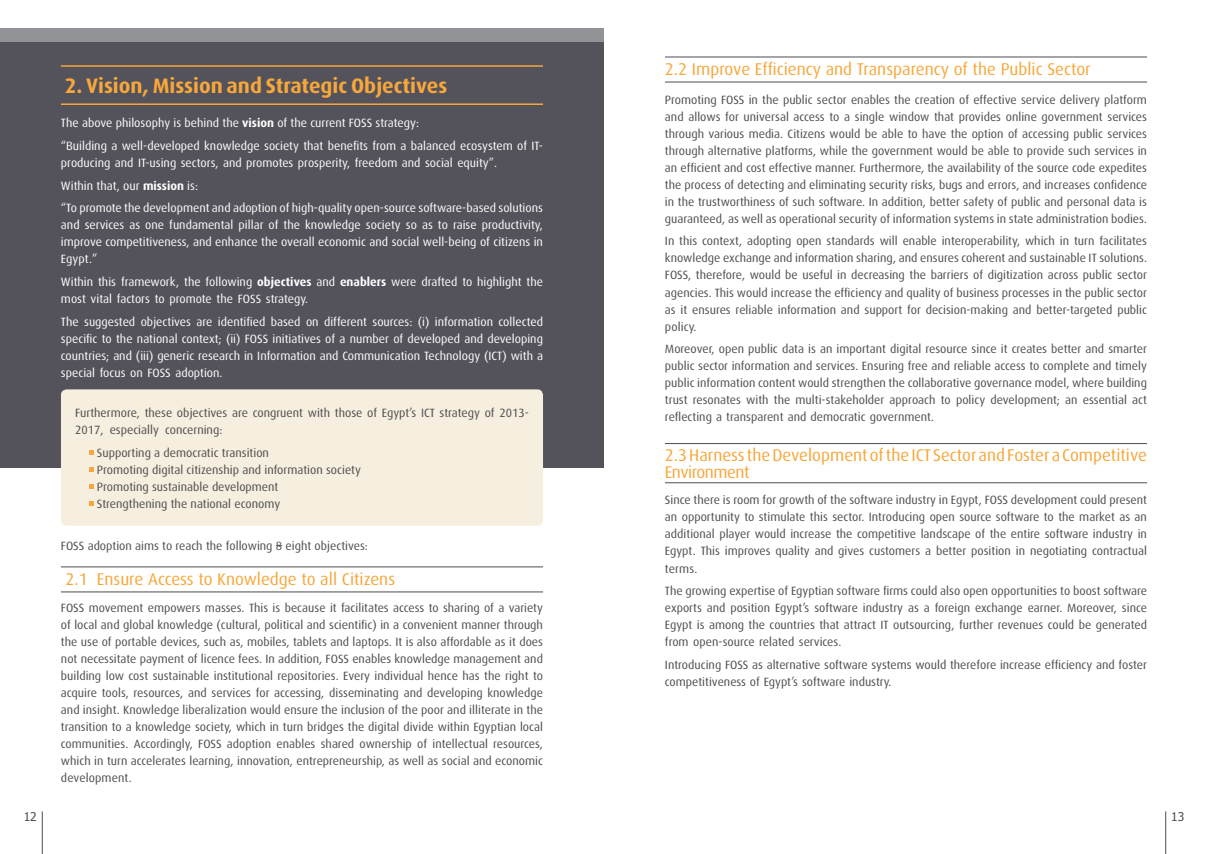
<style>
.page{position:relative;width:1208px;height:854px;background:#fff}
.page>*{position:absolute;margin:0;border:0;box-sizing:border-box;transform-origin:0 0}
.t1{font:700 21px "Dax";color:#f7a73b}
.t2{font:17px/17px "Dax";color:#f7a73b}
.t3{font:12px/17px "Dax";color:#4d4d4f;text-align:justify}
.t4{font:12px/17px "Dax";color:#fff}
.t5{font:12px "Tahoma";color:#4d4d4f}
.s1{font-weight:700}
</style>
<div class="page">
<hr style="left:665px;top:82px;width:482px;height:1px;background:#4d4d4f">
<hr style="left:665px;top:57px;width:482px;height:1px;background:#4d4d4f">
<hr style="left:665px;top:482px;width:482px;height:1px;background:#4d4d4f">
<hr style="left:665px;top:443px;width:482px;height:1px;background:#4d4d4f">
<div style="left:0;top:28px;width:604px;height:19px;background:#919396"></div>
<div style="left:0;top:42px;width:604px;height:426px;background:#54535b"></div>
<div style="left:61px;top:389px;width:482px;height:136px;background:#f6eede;border-radius:6px"></div>
<hr style="left:61px;top:103px;width:482px;height:2px;background:#f7a73b">
<hr style="left:61px;top:65px;width:482px;height:2px;background:#f7a73b">
<svg style="left:89px;top:450px;width:5px;height:4px"></svg>
<svg style="left:89px;top:467px;width:5px;height:4px"></svg>
<svg style="left:89px;top:484px;width:5px;height:4px"></svg>
<svg style="left:89px;top:501px;width:5px;height:4px"></svg>
<hr style="left:1165px;top:811px;width:1px;height:42px;background:#4d4d4f">
<hr style="left:42px;top:811px;width:1px;height:42px;background:#4d4d4f">
<hr style="left:61px;top:591px;width:482px;height:1px;background:#4d4d4f">
<hr style="left:61px;top:566px;width:482px;height:1px;background:#4d4d4f">
<h1 class="t1" style="left:65px;top:74px;width:384px">2. Vision, Mission and Strategic Objectives</h1>
<p class="t4" style="left:61px;top:112px;width:483px;line-height:22.7px">The above philosophy is behind the <span class="s1">vision</span> of the current FOSS strategy:<br>“Building a well-developed knowledge society that benefits from a balanced ecosystem of IT-</p>
<p class="t4" style="left:61px;top:151px;width:483px;line-height:22.7px">producing and IT-using sectors, and promotes prosperity, freedom and social equity”.<br>Within that, our <span class="s1">mission</span> is:<br>“To promote the development and adoption of high-quality open-source software-based solutions</p>
<p class="t4" style="left:61px;top:217px;width:483px;text-align:justify">and services as one fundamental pillar of the knowledge society so as to raise productivity, improve competitiveness, and enhance the overall economic and social well-being of citizens in Egypt.”</p>
<p class="t4" style="left:61px;top:273px;width:483px">Within this framework, the following <span class="s1">objectives</span> and <span class="s1">enablers</span> were drafted to highlight the most vital factors to promote the FOSS strategy.</p>
<p class="t4" style="left:61px;top:313px;width:483px;text-align:justify">The suggested objectives are identified based on different sources: (i) information collected specific to the national context; (ii) FOSS initiatives of a number of developed and developing countries; and (iii) generic research in Information and Communication Technology (ICT) with a special focus on FOSS adoption.</p>
<p class="t3" style="left:75px;top:404px;width:455px">Furthermore, these objectives are congruent with those of Egypt’s ICT strategy of 2013-<br>2017, especially concerning:</p>
<p class="t3" style="left:97px;top:444px;width:265px;text-align:left">Supporting a democratic transition<br>Promoting digital citizenship and information society Promoting sustainable development<br>Strengthening the national economy</p>
<p class="t3" style="left:61px;top:537px;width:308px">FOSS adoption aims to reach the following 8 eight objectives:</p>
<h2 class="t2" style="left:66px;top:570px;width:331px">2.1 Ensure Access to Knowledge to all Citizens</h2>
<p class="t3" style="left:61px;top:599px;width:483px">FOSS movement empowers masses. This is because it facilitates access to sharing of a variety of local and global knowledge (cultural, political and scientific) in a convenient manner through the use of portable devices, such as, mobiles, tablets and laptops. It is also affordable as it does not necessitate payment of licence fees. In addition, FOSS enables knowledge management and building low cost sustainable institutional repositories. Every individual hence has the right to acquire tools, resources, and services for accessing, disseminating and developing knowledge and insight. Knowledge liberalization would ensure the inclusion of the poor and illiterate in the transition to a knowledge society, which in turn bridges the digital divide within Egyptian local communities. Accordingly, FOSS adoption enables shared ownership of intellectual resources, which in turn accelerates learning, innovation, entrepreneurship, as well as social and economic development.</p>
<h2 class="t2" style="left:665px;top:61px;width:427px">2.2 Improve Efficiency and Transparency of the Public Sector</h2>
<p class="t3" style="left:665px;top:91px;width:483px">Promoting FOSS in the public sector enables the creation of effective service delivery platform and allows for universal access to a single window that provides online government services through various media. Citizens would be able to have the option of accessing public services through alternative platforms, while the government would be able to provide such services in an efficient and cost effective manner. Furthermore, the availability of the source code expedites the process of detecting and eliminating security risks, bugs and errors, and increases confidence in the trustworthiness of such software. In addition, better safety of public and personal data is guaranteed, as well as operational security of information systems in state administration bodies.</p>
<p class="t3" style="left:665px;top:233px;width:483px">In this context, adopting open standards will enable interoperability, which in turn facilitates knowledge exchange and information sharing, and ensures coherent and sustainable IT solutions.<br>FOSS, therefore, would be useful in decreasing the barriers of digitization across public sector agencies. This would increase the efficiency and quality of business processes in the public sector as it ensures reliable information and support for decision-making and better-targeted public policy.</p>
<p class="t3" style="left:665px;top:340px;width:483px">Moreover, open public data is an important digital resource since it creates better and smarter public sector information and services. Ensuring free and reliable access to complete and timely public information content would strengthen the collaborative governance model, where building trust resonates with the multi-stakeholder approach to policy development; an essential act reflecting a transparent and democratic government.</p>
<h2 class="t2" style="left:665px;top:446px;width:483px">2.3 Harness the Development of the ICT Sector and Foster a Competitive<br>Environment</h2>
<p class="t3" style="left:665px;top:491px;width:483px">Since there is room for growth of the software industry in Egypt, FOSS development could present an opportunity to stimulate this sector. Introducing open source software to the market as an additional player would increase the competitive landscape of the entire software industry in Egypt. This improves quality and gives customers a better position in negotiating contractual terms.</p>
<p class="t3" style="left:665px;top:582px;width:483px">The growing expertise of Egyptian software firms could also open opportunities to boost software exports and position Egypt’s software industry as a foreign exchange earner. Moreover, since Egypt is among the countries that attract IT outsourcing, further revenues could be generated from open-source related services.</p>
<p class="t3" style="left:665px;top:656px;width:483px">Introducing FOSS as alternative software systems would therefore increase efficiency and foster competitiveness of Egypt’s software industry.</p>
<p class="t5" style="left:24px;top:807px;width:15px">12</p>
<p class="t5" style="left:1171px;top:807px;width:15px">13</p>
</div>
